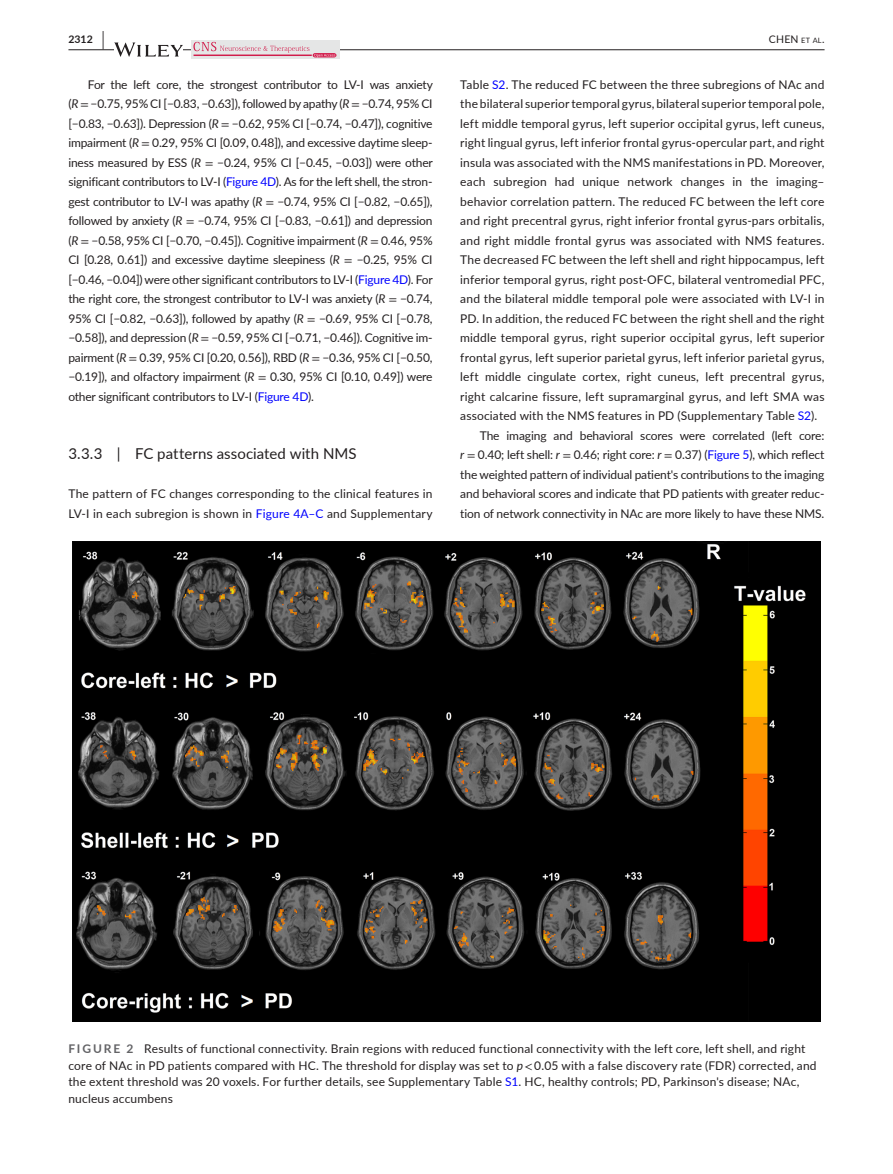
<style>
.page{position:relative;width:893px;height:1174px;background:#fff}
.page>*{position:absolute;margin:0;border:0;box-sizing:border-box;transform-origin:0 0}
.t1{font:15px "Lato";letter-spacing:.005em;color:#231f20}
.t2{font:12px/19.5px "Lato";letter-spacing:.015em;color:#231f20}
.t3{font:12px "Lato";letter-spacing:-.01em;color:#231f20}
.t4{font:10.5px "Lato";color:#231f20}
.t5{font:700 10.5px "Lato";color:#231f20}
.s1{font-size:19.5px}
.s2{font-size:7.35px}
.s3{font-style:italic}
.s4{font-family:"STIX"}
.s5{color:#00f}
.s6{font-weight:700;color:#636366}
</style>
<div class="page">
<hr style="left:68px;top:49px;width:756px;height:1px;background:#231f20">
<svg style="left:114px;top:42px;width:69px;height:15px"></svg>
<div style="left:191px;top:40px;width:148px;height:19px;background:#e5e6e6"></div>
<hr style="left:313px;top:53px;width:23px;height:4px;background:#d5325d;border-radius:2px">
<svg style="left:193px;top:42px;width:142px;height:15px"></svg>
<img style="left:72px;top:541px;width:749px;height:480px">
<p class="t5" style="left:68px;top:31px;width:37px">2312 <span class="s1">|</span></p>
<p class="t4" style="left:769px;top:31px;width:57px">CHEN <span class="s2">et al</span>.</p>
<p class="t2" style="left:68px;top:74px;width:366px;text-align:justify;text-indent:20px">For the left core, the strongest contributor to LV-I was anxiety (<span class="s3">R</span> <span class="s4">=</span> −0.75, 95% CI [−0.83, −0.63]), followed by apathy (<span class="s3">R</span> <span class="s4">=</span> −0.74, 95% CI [−0.83, −0.63]). Depression (<span class="s3">R</span> <span class="s4">=</span> −0.62, 95% CI [−0.74, −0.47]), cognitive impairment (<span class="s3">R</span> <span class="s4">=</span> 0.29, 95% CI [0.09, 0.48]), and excessive daytime sleep&shy;iness measured by ESS (<span class="s3">R</span> <span class="s4">=</span> −0.24, 95% CI [−0.45, −0.03]) were other significant contributors to LV-I (<span class="s5">Figure 4D</span>). As for the left shell, the stron&shy;gest contributor to LV-I was apathy (<span class="s3">R</span> <span class="s4">=</span> −0.74, 95% CI [−0.82, −0.65]), followed by anxiety (<span class="s3">R</span> <span class="s4">=</span> −0.74, 95% CI [−0.83, −0.61]) and depression (<span class="s3">R</span> <span class="s4">=</span> −0.58, 95% CI [−0.70, −0.45]). Cognitive impairment (<span class="s3">R</span> <span class="s4">=</span> 0.46, 95% CI [0.28, 0.61]) and excessive daytime sleepiness (<span class="s3">R</span> <span class="s4">=</span> −0.25, 95% CI [−0.46, −0.04]) were other significant contributors to LV-I (<span class="s5">Figure 4D</span>). For the right core, the strongest contributor to LV-I was anxiety (<span class="s3">R</span> <span class="s4">=</span> −0.74, 95% CI [−0.82, −0.63]), followed by apathy (<span class="s3">R</span> <span class="s4">=</span> −0.69, 95% CI [−0.78, −0.58]), and depression (<span class="s3">R</span> <span class="s4">=</span> −0.59, 95% CI [−0.71, −0.46]). Cognitive im&shy;pairment (<span class="s3">R</span> <span class="s4">=</span> 0.39, 95% CI [0.20, 0.56]), RBD (<span class="s3">R</span> <span class="s4">=</span> −0.36, 95% CI [−0.50, −0.19]), and olfactory impairment (<span class="s3">R</span> <span class="s4">=</span> 0.30, 95% CI [0.10, 0.49]) were other significant contributors to LV-I (<span class="s5">Figure 4D</span>).</p>
<p class="t2" style="left:460px;top:74px;width:366px">Table <span class="s5">S2</span>. The reduced FC between the three subregions of NAc and</p>
<p class="t2" style="left:460px;top:93px;width:366px">the bilateral superior temporal gyrus, bilateral superior temporal pole,</p>
<p class="t2" style="left:460px;top:113px;width:366px">left middle temporal gyrus, left superior occipital gyrus, left cuneus,</p>
<p class="t2" style="left:460px;top:132px;width:366px">right lingual gyrus, left inferior frontal gyrus-opercular part, and right</p>
<p class="t2" style="left:460px;top:152px;width:366px">insula was associated with the NMS manifestations in PD. Moreover,</p>
<p class="t2" style="left:460px;top:171px;width:366px">each subregion had unique network changes in the imaging–</p>
<p class="t2" style="left:460px;top:191px;width:366px">behavior correlation pattern. The reduced FC between the left core</p>
<p class="t2" style="left:460px;top:210px;width:366px">and right precentral gyrus, right inferior frontal gyrus-pars orbitalis,</p>
<p class="t2" style="left:460px;top:230px;width:366px">and right middle frontal gyrus was associated with NMS features.</p>
<p class="t2" style="left:460px;top:249px;width:366px">The decreased FC between the left shell and right hippocampus, left</p>
<p class="t2" style="left:460px;top:269px;width:366px">inferior temporal gyrus, right post-OFC, bilateral ventromedial PFC,</p>
<p class="t2" style="left:460px;top:288px;width:366px">and the bilateral middle temporal pole were associated with LV-I in</p>
<p class="t2" style="left:460px;top:308px;width:366px">PD. In addition, the reduced FC between the right shell and the right</p>
<p class="t2" style="left:460px;top:327px;width:366px">middle temporal gyrus, right superior occipital gyrus, left superior</p>
<p class="t2" style="left:460px;top:347px;width:366px">frontal gyrus, left superior parietal gyrus, left inferior parietal gyrus,</p>
<p class="t2" style="left:460px;top:366px;width:366px">left middle cingulate cortex, right cuneus, left precentral gyrus,</p>
<p class="t2" style="left:460px;top:386px;width:366px">right calcarine fissure, left supramarginal gyrus, and left SMA was</p>
<p class="t2" style="left:460px;top:405px;width:359px">associated with the NMS features in PD (Supplementary Table <span class="s5">S2</span>).</p>
<p class="t3" style="left:480px;top:427px;width:346px">The imaging and behavioral scores were correlated (left core:</p>
<p class="t3" style="left:460px;top:446px;width:366px"><span class="s3">r</span> <span class="s4">=</span> 0.40; left shell: <span class="s3">r</span> <span class="s4">=</span> 0.46; right core: <span class="s3">r</span> <span class="s4">=</span> 0.37) (<span class="s5">Figure 5</span>), which reflect</p>
<p class="t3" style="left:460px;top:466px;width:366px">the weighted pattern of individual patient's contributions to the imaging</p>
<p class="t3" style="left:460px;top:485px;width:366px">and behavioral scores and indicate that PD patients with greater reduc-</p>
<p class="t3" style="left:460px;top:505px;width:366px">tion of network connectivity in NAc are more likely to have these NMS.</p>
<p class="t1" style="left:68px;top:443px;width:290px">3.3.3 | FC patterns associated with NMS</p>
<p class="t2" style="left:68px;top:483px;width:366px">The pattern of FC changes corresponding to the clinical features in<br>LV-I in each subregion is shown in <span class="s5">Figure 4A–C</span> and Supplementary</p>
<p class="t2" style="left:68px;top:1040px;width:750px;line-height:16.5px"><span class="s6">FIGURE 2</span> Results of functional connectivity. Brain regions with reduced functional connectivity with the left core, left shell, and right core of NAc in PD patients compared with HC. The threshold for display was set to <span class="s3">p</span><span class="s4">&lt;</span> 0.05 with a false discovery rate (FDR) corrected, and the extent threshold was 20 voxels. For further details, see Supplementary Table <span class="s5">S1</span>. HC, healthy controls; PD, Parkinson's disease; NAc, nucleus accumbens</p>
</div>
